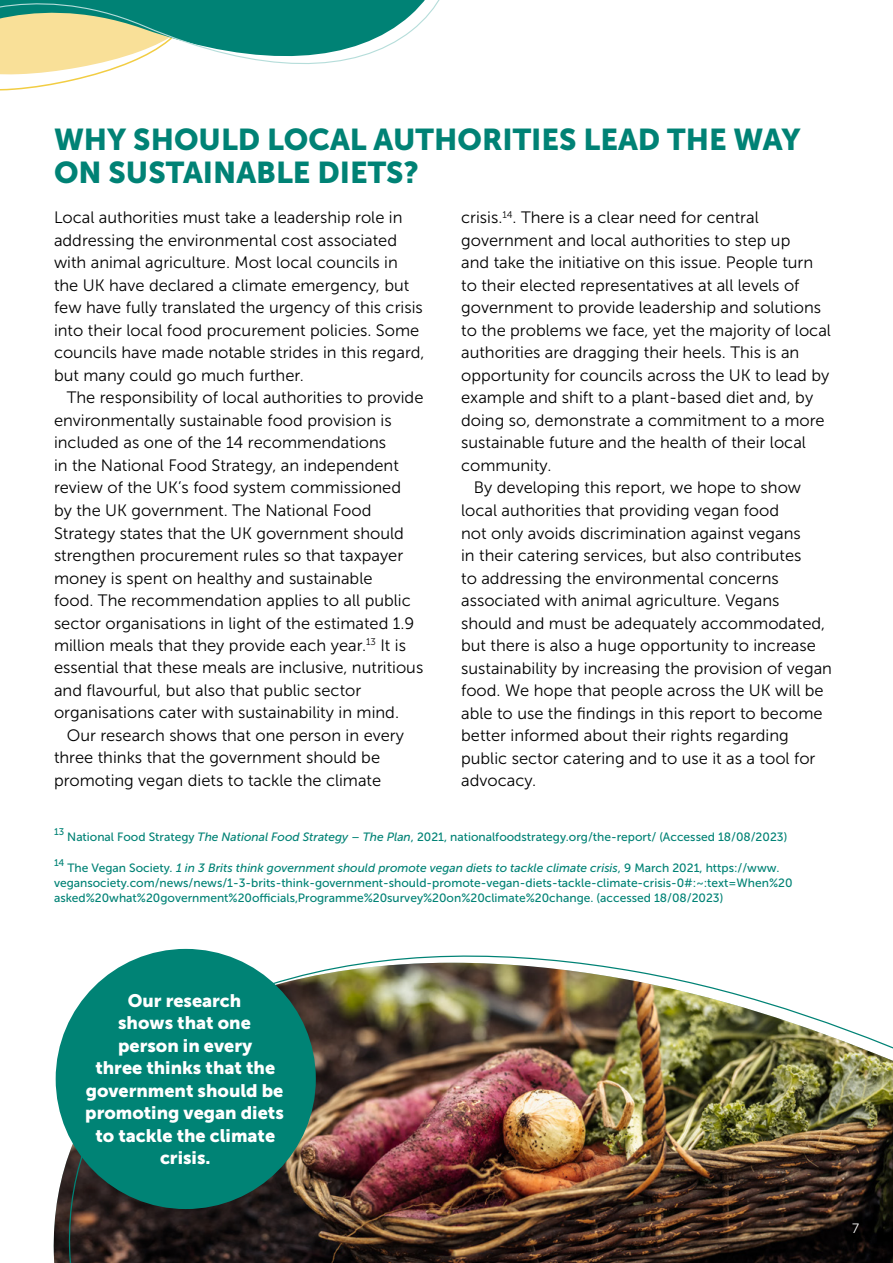
<style>
.page{position:relative;width:893px;height:1263px;background:#fff}
.page>*{position:absolute;margin:0;border:0;box-sizing:border-box;transform-origin:0 0}
.t1{font:30px/33px "Museo Sans 900";color:#008275}
.t2{font:18px/22.5px "Museo Sans 900";color:#fff;text-align:center}
.t3{font:16.5px/22.5px "Museo Sans 300";color:#000}
.t4{font:13.5px "Museo Sans 300";color:#fff}
.t5{font:12px/15px "Museo Sans 500";color:#008275}
.t6{font:9.6px "Museo Sans 500";color:#008275}
.s1{font-style:italic}
</style>
<div class="page">
<img style="left:69px;top:948px;width:824px;height:315px">
<svg style="left:0;top:0;width:440px;height:91px"></svg>
<div style="left:56px;top:949px;width:260px;height:260px;background:#008375;border-radius:50%"></div>
<h1 class="t1" style="left:54px;top:123px;width:748px">WHY SHOULD LOCAL AUTHORITIES LEAD THE WAY<br>ON SUSTAINABLE DIETS?</h1>
<p class="t3" style="left:54px;top:207px;width:372px">Local authorities must take a leadership role in addressing the environmental cost associated with animal agriculture. Most local councils in the UK have declared a climate emergency, but few have fully translated the urgency of this crisis into their local food procurement policies. Some councils have made notable strides in this regard, but many could go much further.</p>
<p class="t3" style="left:54px;top:387px;width:371px;text-indent:13px">The responsibility of local authorities to provide environmentally sustainable food provision is included as one of the 14 recommendations<br>in the National Food Strategy, an independent review of the UK’s food system commissioned<br>by the UK government. The National Food Strategy states that the UK government should strengthen procurement rules so that taxpayer money is spent on healthy and sustainable<br>food. The recommendation applies to all public sector organisations in light of the estimated 1.9 million meals that they provide each year.<sup>13</sup> It is essential that these meals are inclusive, nutritious and flavourful, but also that public sector organisations cater with sustainability in mind.</p>
<p class="t3" style="left:54px;top:724px;width:351px;text-indent:13px">Our research shows that one person in every three thinks that the government should be promoting vegan diets to tackle the climate</p>
<p class="t3" style="left:461px;top:207px;width:299px">crisis.<sup>14</sup>. There is a clear need for central</p>
<p class="t3" style="left:461px;top:229px;width:331px">government and local authorities to step up</p>
<p class="t3" style="left:461px;top:252px;width:354px">and take the initiative on this issue. People turn</p>
<p class="t3" style="left:461px;top:274px;width:340px">to their elected representatives at all levels of</p>
<p class="t3" style="left:461px;top:297px;width:361px">government to provide leadership and solutions</p>
<p class="t3" style="left:461px;top:319px;width:371px">to the problems we face, yet the majority of local</p>
<p class="t3" style="left:461px;top:342px;width:340px">authorities are dragging their heels. This is an</p>
<p class="t3" style="left:461px;top:364px;width:370px">opportunity for councils across the UK to lead by</p>
<p class="t3" style="left:461px;top:387px;width:354px">example and shift to a plant-based diet and, by</p>
<p class="t3" style="left:461px;top:409px;width:365px">doing so, demonstrate a commitment to a more</p>
<p class="t3" style="left:461px;top:432px;width:346px">sustainable future and the health of their local</p>
<p class="t3" style="left:461px;top:454px;width:92px">community.</p>
<p class="t3" style="left:474px;top:477px;width:329px">By developing this report, we hope to show</p>
<p class="t3" style="left:461px;top:499px;width:320px">local authorities that providing vegan food</p>
<p class="t3" style="left:461px;top:522px;width:341px">not only avoids discrimination against vegans</p>
<p class="t3" style="left:461px;top:544px;width:342px">in their catering services, but also contributes</p>
<p class="t3" style="left:461px;top:567px;width:319px">to addressing the environmental concerns</p>
<p class="t3" style="left:461px;top:589px;width:320px">associated with animal agriculture. Vegans</p>
<p class="t3" style="left:461px;top:612px;width:366px">should and must be adequately accommodated,</p>
<p class="t3" style="left:461px;top:634px;width:356px">but there is also a huge opportunity to increase</p>
<p class="t3" style="left:461px;top:657px;width:372px">sustainability by increasing the provision of vegan</p>
<p class="t3" style="left:461px;top:679px;width:364px">food. We hope that people across the UK will be</p>
<p class="t3" style="left:461px;top:702px;width:363px">able to use the findings in this report to become</p>
<p class="t3" style="left:461px;top:724px;width:329px">better informed about their rights regarding</p>
<p class="t3" style="left:461px;top:747px;width:356px">public sector catering and to use it as a tool for</p>
<p class="t3" style="left:461px;top:769px;width:77px">advocacy.</p>
<p class="t6" style="left:54px;top:827px;width:12px">13</p>
<p class="t5" style="left:67px;top:829px;width:721px">National Food Strategy <span class="s1">The National Food Strategy – The Plan</span>, 2021, nationalfoodstrategy.org/the-report/ (Accessed 18/08/2023)</p>
<p class="t6" style="left:54px;top:857px;width:12px">14</p>
<p class="t5" style="left:54px;top:860px;width:740px;text-indent:13px">The Vegan Society. <span class="s1">1 in 3 Brits think government should promote vegan diets to tackle climate crisis</span>, 9 March 2021, https://www. vegansociety.com/news/news/1-3-brits-think-government-should-promote-vegan-diets-tackle-climate-crisis-0#:~:text=When%20 asked%20what%20government%20officials,Programme%20survey%20on%20climate%20change. (accessed 18/08/2023)</p>
<p class="t2" style="left:85px;top:989px;width:200px">Our research<br>shows that one<br>person in every<br>three thinks that the government should be promoting vegan diets to tackle the climate crisis.</p>
<p class="t4" style="left:852px;top:1221px;width:9px">7</p>
</div>
